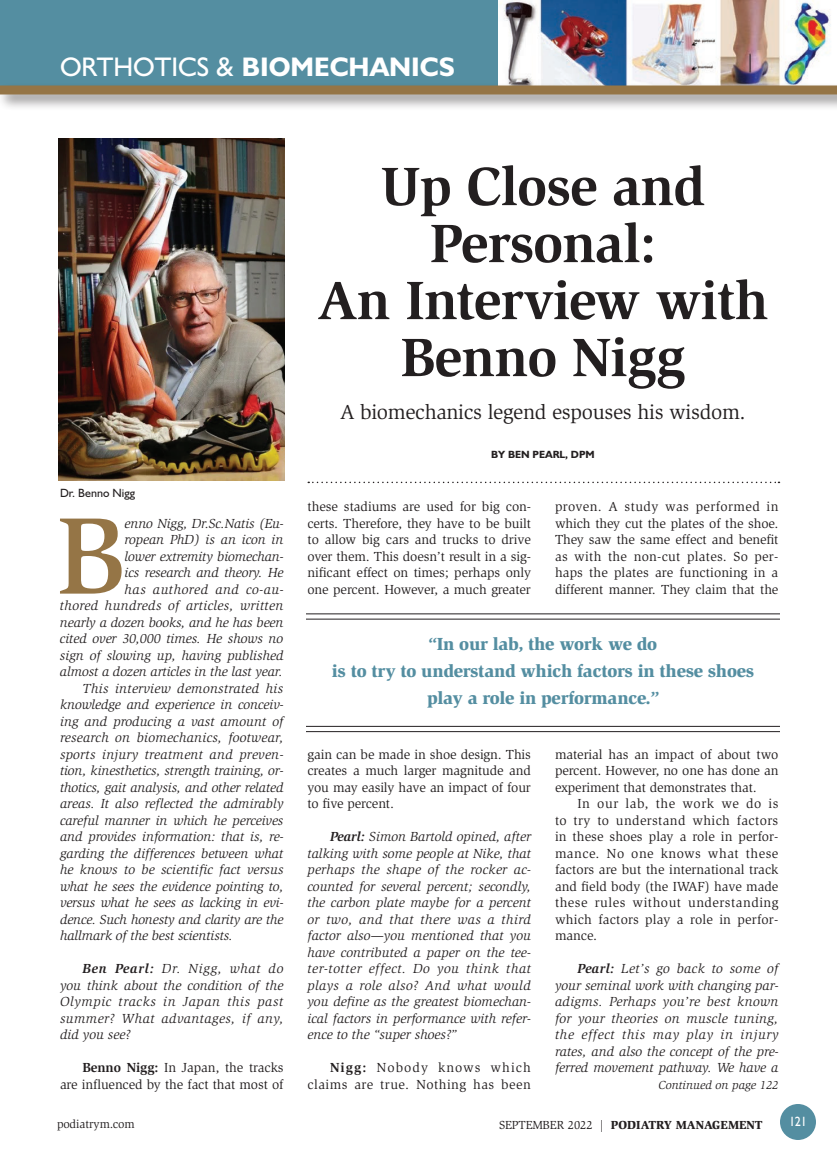
<style>
.page{position:relative;width:837px;height:1161px;background:#fff}
.page>*{position:absolute;margin:0;border:0;box-sizing:border-box;transform-origin:0 0}
._2011-Intl_Cap{font:500 112.05px "Slimbach";color:#957546}
._2011-Headline{font:700 55.5px/57px "Slimbach";letter-spacing:-.015em;color:#231f20;text-align:center}
.t1{font:700 27px "Humanist 521 BT";color:#fff}
._2011-Deck{font:21px "Slimbach";letter-spacing:-.015em;color:#231f20}
._2011-Callout{font:900 18px "Slimbach";letter-spacing:-.015em;color:#548ea1}
._2011-Global_Text{font:italic 13.5px/16.5px "Slimbach";color:#231f20;text-align:justify}
._2011-Global_Text-2{font:13.5px/16.5px "Slimbach";letter-spacing:-.01em;color:#231f20;text-align:justify}
._2011-Intl_Cap-2{font:italic 13.5px/16.5px "Slimbach";letter-spacing:-.01em;color:#231f20;text-align:right}
._2011-Global_Text-3{font:13.5px/16.5px "Slimbach";letter-spacing:.035em;color:#231f20;text-align:right}
.t2{font:13.5px "Humanist 521 BT";color:#fff;scale:.9 1}
.t3{font:900 12px "Slimbach";color:#231f20}
.t4{font:italic 12px "Slimbach";color:#231f20}
.t5{font:12px "Slimbach";color:#231f20}
._2011-Photo_Caption{font:12px "Humanist 521 BT";color:#231f20}
._2011-Byline{font:700 10.5px "Humanist 521 BT";color:#231f20}
.s1{font-weight:400}
.s2{font-weight:700}
</style>
<div class="page">
<svg style="left:308px;top:482px;width:471px;height:1px"></svg>
<img style="left:58px;top:138px;width:227px;height:343px">
<div style="left:780px;top:1104px;width:36px;height:36px;background:#548ea1;border-radius:50%"></div>
<hr style="left:306px;top:614px;width:474px;height:1px;background:#231f20">
<hr style="left:306px;top:619px;width:474px;height:1px;background:#231f20">
<hr style="left:306px;top:726px;width:474px;height:1px;background:#231f20">
<hr style="left:306px;top:731px;width:474px;height:1px;background:#231f20">
<div style="left:0;top:0;width:837px;height:88px;background:#548ea1"></div>
<img style="left:498px;top:0;width:339px;height:82px">
<div style="left:0;top:82px;width:837px;height:29px;background:#231f20;opacity:.5"></div>
<div style="left:0;top:86px;width:837px;height:8px;background:#957546"></div>
<p class="t1" style="left:60px;top:50px;width:396px"><span class="s1">ORTHOTICS &amp;</span> BIOMECHANICS</p>
<p class="_2011-Headline" style="left:381px;top:158px;width:326px">Up Close and<br>Personal:</p>
<p class="_2011-Headline" style="left:317px;top:272px;width:453px">An Interview with</p>
<p class="_2011-Headline" style="left:400px;top:329px;width:287px">Benno Nigg</p>
<p class="_2011-Deck" style="left:340px;top:400px;width:407px">A biomechanics legend espouses his wisdom.</p>
<p class="_2011-Photo_Caption" style="left:60px;top:486px;width:77px">Dr. Benno Nigg</p>
<p class="_2011-Intl_Cap-2" style="left:60px;top:515px;width:225px">enno Nigg, Dr.Sc.Natis (Eu-<br>ropean PhD) is an icon in<br>lower extremity biomechan-<br>ics research and theory. He<br>has authored and co-au-<br>thored hundreds of articles, written nearly a dozen books, and he has been cited over 30,000 times. He shows no sign of slowing up, having published almost a dozen articles in the last year.</p>
<p class="_2011-Global_Text" style="left:60px;top:680px;width:225px;text-indent:23px">This interview demonstrated his knowledge and experience in conceiv&shy;ing and producing a vast amount of research on biomechanics, footwear, sports injury treatment and preven&shy;tion, kinesthetics, strength training, or&shy;thotics, gait analysis, and other related areas. It also reflected the admirably careful manner in which he perceives and provides information: that is, re&shy;garding the differences between what he knows to be scientific fact versus what he sees the evidence pointing to, versus what he sees as lacking in evi&shy;dence. Such honesty and clarity are the hallmark of the best scientists.</p>
<p class="_2011-Global_Text" style="left:60px;top:960px;width:225px;text-indent:22px"><span class="s2">Ben Pearl:</span> Dr. Nigg, what do you think about the condition of the Olympic tracks in Japan this past summer? What advantages, if any, did you see?</p>
<p class="_2011-Global_Text-2" style="left:60px;top:1059px;width:225px;text-align:right"><span class="s2">Benno Nigg:</span> In Japan, the tracks<br>are influenced by the fact that most of</p>
<p class="_2011-Intl_Cap" style="left:57px;top:489px;width:70px">B</p>
<p class="_2011-Byline" style="left:491px;top:448px;width:105px">BY BEN PEARL, DPM</p>
<p class="_2011-Global_Text-2" style="left:308px;top:498px;width:225px">these stadiums are used for big con&shy;certs. Therefore, they have to be built to allow big cars and trucks to drive over them. This doesn’t result in a sig&shy;nificant effect on times; perhaps only one percent. However, a much greater</p>
<p class="_2011-Global_Text-2" style="left:555px;top:498px;width:225px">proven. A study was performed in which they cut the plates of the shoe.<br>They saw the same effect and benefit as with the non-cut plates. So per&shy;haps the plates are functioning in a different manner. They claim that the</p>
<p class="_2011-Callout" style="left:429px;top:633px;width:230px">“In our lab, the work we do</p>
<p class="_2011-Callout" style="left:332px;top:660px;width:424px">is to try to understand which factors in these shoes</p>
<p class="_2011-Callout" style="left:427px;top:687px;width:233px">play a role in performance.”</p>
<p class="_2011-Global_Text-2" style="left:308px;top:746px;width:225px">gain can be made in shoe design. This creates a much larger magnitude and you may easily have an impact of four to five percent.</p>
<p class="_2011-Global_Text" style="left:307px;top:828px;width:225px;text-indent:23px"><span class="s2">Pearl:</span> Simon Bartold opined, after talking with some people at Nike, that perhaps the shape of the rocker ac&shy;counted for several percent; secondly, the carbon plate maybe for a percent or two, and that there was a third factor also—you mentioned that you have contributed a paper on the tee&shy;ter-totter effect. Do you think that plays a role also? And what would you define as the greatest biomechan&shy;ical factors in performance with refer&shy;ence to the “super shoes?”</p>
<p class="_2011-Global_Text-3" style="left:308px;top:1059px;width:225px"><span class="s2">Nigg:</span> Nobody knows which claims are true. Nothing has been</p>
<p class="_2011-Global_Text-2" style="left:555px;top:746px;width:225px">material has an impact of about two percent. However, no one has done an experiment that demonstrates that.</p>
<p class="_2011-Global_Text-2" style="left:555px;top:795px;width:225px;text-indent:23px">In our lab, the work we do is to try to understand which factors in these shoes play a role in perfor&shy;mance. No one knows what these factors are but the international track and field body (the IWAF) have made these rules without understanding which factors play a role in perfor&shy;mance.</p>
<p class="_2011-Global_Text" style="left:555px;top:960px;width:225px;text-indent:22px"><span class="s2">Pearl:</span> Let’s go back to some of your seminal work with changing par&shy;adigms. Perhaps you’re best known for your theories on muscle tuning, the effect this may play in injury rates, and also the concept of the pre&shy;ferred movement pathway. We have a</p>
<p class="t4" style="left:659px;top:1078px;width:121px">Continued on page 122</p>
<p class="t5" style="left:57px;top:1117px;width:79px">podiatrym.com</p>
<p class="t3" style="left:499px;top:1117px;width:265px"><span class="s1">SEPTEMBER 2022 |</span> PODIATRY MANAGEMENT</p>
<p class="t2" style="left:789px;top:1113px;width:21px">121</p>
</div>
